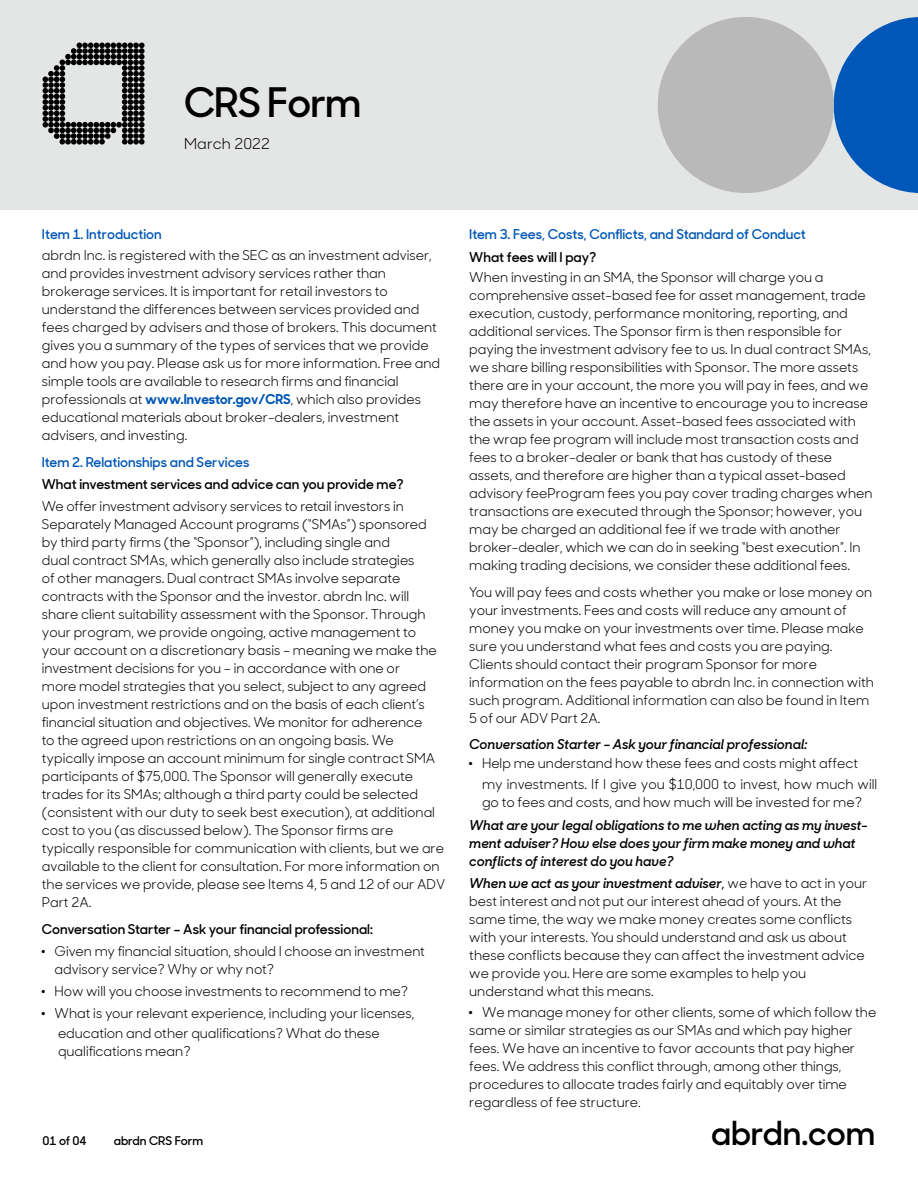
<style>
.page{position:relative;width:918px;height:1188px;background:#fff}
.page>*{position:absolute;margin:0;border:0;box-sizing:border-box;transform-origin:0 0}
.t1{font:600 40.5px "Sharp Sans Display No 1";letter-spacing:-.02em;color:#000}
.t2{font:600 33px "Sharp Sans Display No 1";color:#000}
.t3{font:15px "Sharp Sans Display No 1";letter-spacing:.01em;color:#000}
.t4{font:13.5px/18px "Sharp Sans Display No 1";color:#000}
.t5{font:italic 600 13.5px/18px "Sharp Sans Display No 1";color:#000}
.t6{font:600 13.5px "Sharp Sans Display No 1";color:#0057b7}
.t7{font:600 13.5px "Sharp Sans Display No 1";color:#000}
.t8{font:600 12px "Sharp Sans Display No 1";color:#000}
.s1{font-weight:700;color:#0057b7}
.s2{font-weight:600}
.s3{font-weight:400;font-style:normal}
.s4{font-weight:600;font-style:italic}
</style>
<div class="page">
<div style="left:0;top:0;width:918px;height:210px;background:#e4e5e5"></div>
<svg style="left:43px;top:43px;width:102px;height:102px"></svg>
<svg style="left:834px;top:17px;width:84px;height:176px"></svg>
<div style="left:658px;top:17px;width:176px;height:176px;background:#b9b9ba;border-radius:50%"></div>
<h1 class="t1" style="left:184px;top:71px;width:179px">CRS Form</h1>
<p class="t3" style="left:184px;top:132px;width:87px">March 2022</p>
<p class="t6" style="left:42px;top:223px;width:121px">Item 1. Introduction</p>
<p class="t4" style="left:42px;top:245px;width:400px">abrdn Inc. is registered with the SEC as an investment adviser, and provides investment advisory services rather than brokerage services. It is important for retail investors to understand the differences between services provided and fees charged by advisers and those of brokers. This document gives you a summary of the types of services that we provide and how you pay. Please ask us for more information. Free and simple tools are available to research firms and financial professionals at <span class="s1">www.Investor.gov/CRS</span>, which also provides educational materials about broker-dealers, investment advisers, and investing.</p>
<p class="t6" style="left:42px;top:451px;width:209px">Item 2. Relationships and Services</p>
<p class="t7" style="left:42px;top:474px;width:363px">What investment services and advice can you provide me?</p>
<p class="t4" style="left:42px;top:496px;width:405px">We offer investment advisory services to retail investors in Separately Managed Account programs (“SMAs”) sponsored by third party firms (the “Sponsor”), including single and<br>dual contract SMAs, which generally also include strategies<br>of other managers. Dual contract SMAs involve separate contracts with the Sponsor and the investor. abrdn Inc. will share client suitability assessment with the Sponsor. Through your program, we provide ongoing, active management to your account on a discretionary basis – meaning we make the investment decisions for you – in accordance with one or<br>more model strategies that you select, subject to any agreed upon investment restrictions and on the basis of each client’s financial situation and objectives. We monitor for adherence<br>to the agreed upon restrictions on an ongoing basis. We typically impose an account minimum for single contract SMA participants of $75,000. The Sponsor will generally execute trades for its SMAs; although a third party could be selected (consistent with our duty to seek best execution), at additional cost to you (as discussed below). The Sponsor firms are typically responsible for communication with clients, but we are available to the client for consultation. For more information on the services we provide, please see Items 4, 5 and 12 of our ADV Part 2A.</p>
<p class="t4" style="left:42px;top:917px;width:385px;line-height:22.2px"><span class="s2">Conversation Starter – Ask your financial professional:<br></span><sup>.</sup> Given my financial situation, should I choose an investment</p>
<p class="t4" style="left:42px;top:957px;width:374px;line-height:22.2px;text-indent:13px">advisory service? Why or why not?<br><sup>.</sup> How will you choose investments to recommend to me? <sup>.</sup> What is your relevant experience, including your licenses,</p>
<p class="t4" style="left:58px;top:1023px;width:323px">education and other qualifications? What do these qualifications mean?</p>
<p class="t8" style="left:43px;top:1132px;width:46px">01 of 04</p>
<p class="t8" style="left:114px;top:1132px;width:91px">abrdn CRS Form</p>
<p class="t6" style="left:469px;top:224px;width:338px">Item 3. Fees, Costs, Conflicts, and Standard of Conduct</p>
<p class="t7" style="left:469px;top:246px;width:129px">What fees will I pay?</p>
<p class="t4" style="left:469px;top:267px;width:405px">When investing in an SMA, the Sponsor will charge you a comprehensive asset-based fee for asset management, trade execution, custody, performance monitoring, reporting, and additional services. The Sponsor firm is then responsible for paying the investment advisory fee to us. In dual contract SMAs, we share billing responsibilities with Sponsor. The more assets there are in your account, the more you will pay in fees, and we may therefore have an incentive to encourage you to increase the assets in your account. Asset-based fees associated with the wrap fee program will include most transaction costs and fees to a broker-dealer or bank that has custody of these assets, and therefore are higher than a typical asset-based advisory feeProgram fees you pay cover trading charges when transactions are executed through the Sponsor; however, you may be charged an additional fee if we trade with another broker-dealer, which we can do in seeking “best execution”. In making trading decisions, we consider these additional fees.</p>
<p class="t4" style="left:469px;top:582px;width:406px">You will pay fees and costs whether you make or lose money on your investments. Fees and costs will reduce any amount of money you make on your investments over time. Please make sure you understand what fees and costs you are paying.<br>Clients should contact their program Sponsor for more information on the fees payable to abrdn Inc. in connection with such program. Additional information can also be found in Item 5 of our ADV Part 2A.</p>
<p class="t5" style="left:469px;top:735px;width:390px;line-height:19.2px">Conversation Starter – Ask your financial professional:<br><sup>.</sup> <span class="s3">Help me understand how these fees and costs might affect</span></p>
<p class="t4" style="left:482px;top:775px;width:397px">my investments. If I give you $10,000 to invest, how much will go to fees and costs, and how much will be invested for me?</p>
<p class="t5" style="left:469px;top:816px;width:400px">What are your legal obligations to me when acting as my invest&shy;ment adviser? How else does your firm make money and what conflicts of interest do you have?</p>
<p class="t4" style="left:469px;top:873px;width:400px"><span class="s4">When we act as your investment adviser,</span> we have to act in your best interest and not put our interest ahead of yours. At the same time, the way we make money creates some conflicts with your interests. You should understand and ask us about these conflicts because they can affect the investment advice we provide you. Here are some examples to help you understand what this means.</p>
<p class="t4" style="left:469px;top:1002px;width:409px"><sup>.</sup> We manage money for other clients, some of which follow the same or similar strategies as our SMAs and which pay higher fees. We have an incentive to favor accounts that pay higher fees. We address this conflict through, among other things, procedures to allocate trades fairly and equitably over time regardless of fee structure.</p>
<h2 class="t2" style="left:711px;top:1107px;width:166px">abrdn.com</h2>
</div>
